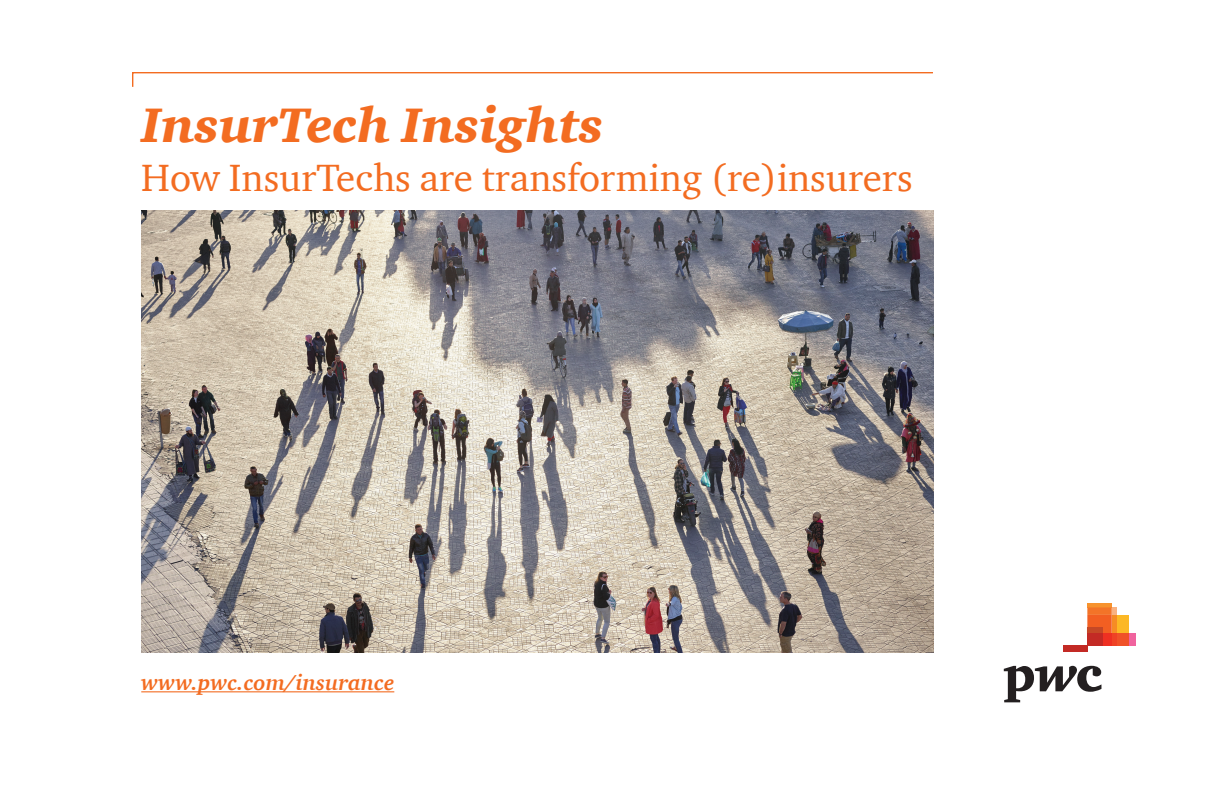
<style>
.page{position:relative;width:1224px;height:792px;background:#fff}
.page>*{position:absolute;margin:0;border:0;box-sizing:border-box;transform-origin:0 0}
.t1{font:italic 900 49.7px "ITC Charter Com";color:#f36c21}
.t2{font:39px "ITC Charter Com";color:#f36c21}
.t3{font:italic 700 22.2px "ITC Charter Com";color:#f36c21}
</style>
<div class="page">
<hr style="left:141px;top:691px;width:253px;height:1px;background:#f36c21">
<svg style="left:132px;top:72px;width:801px;height:15px"></svg>
<img style="left:141px;top:210px;width:792px;height:443px">
<svg style="left:1004px;top:666px;width:97px;height:36px"></svg>
<div style="left:1129px;top:633px;width:6px;height:12px;background:#f0639e"></div>
<div style="left:1112px;top:607px;width:5px;height:8px;background:#f9b281"></div>
<hr style="left:1087px;top:603px;width:25px;height:4px;background:#f7932e">
<div style="left:1117px;top:615px;width:12px;height:18px;background:#fcb825"></div>
<div style="left:1117px;top:633px;width:12px;height:12px;background:#f05128"></div>
<div style="left:1112px;top:615px;width:5px;height:18px;background:#f68c24"></div>
<div style="left:1112px;top:633px;width:5px;height:12px;background:#ef4225"></div>
<svg style="left:1087px;top:607px;width:25px;height:26px"></svg>
<div style="left:1103px;top:633px;width:9px;height:12px;background:#ee3022"></div>
<div style="left:1087px;top:627px;width:16px;height:6px;background:#c54826"></div>
<div style="left:1087px;top:633px;width:16px;height:12px;background:#c32a25"></div>
<div style="left:1063px;top:645px;width:24px;height:7px;background:#c32a25"></div>
<p class="t1" style="left:141px;top:94px;width:464px">InsurTech Insights</p>
<p class="t2" style="left:141px;top:153px;width:773px">How InsurTechs are transforming (re)insurers</p>
<p class="t3" style="left:141px;top:669px;width:255px">www.pwc.com/insurance</p>
</div>
